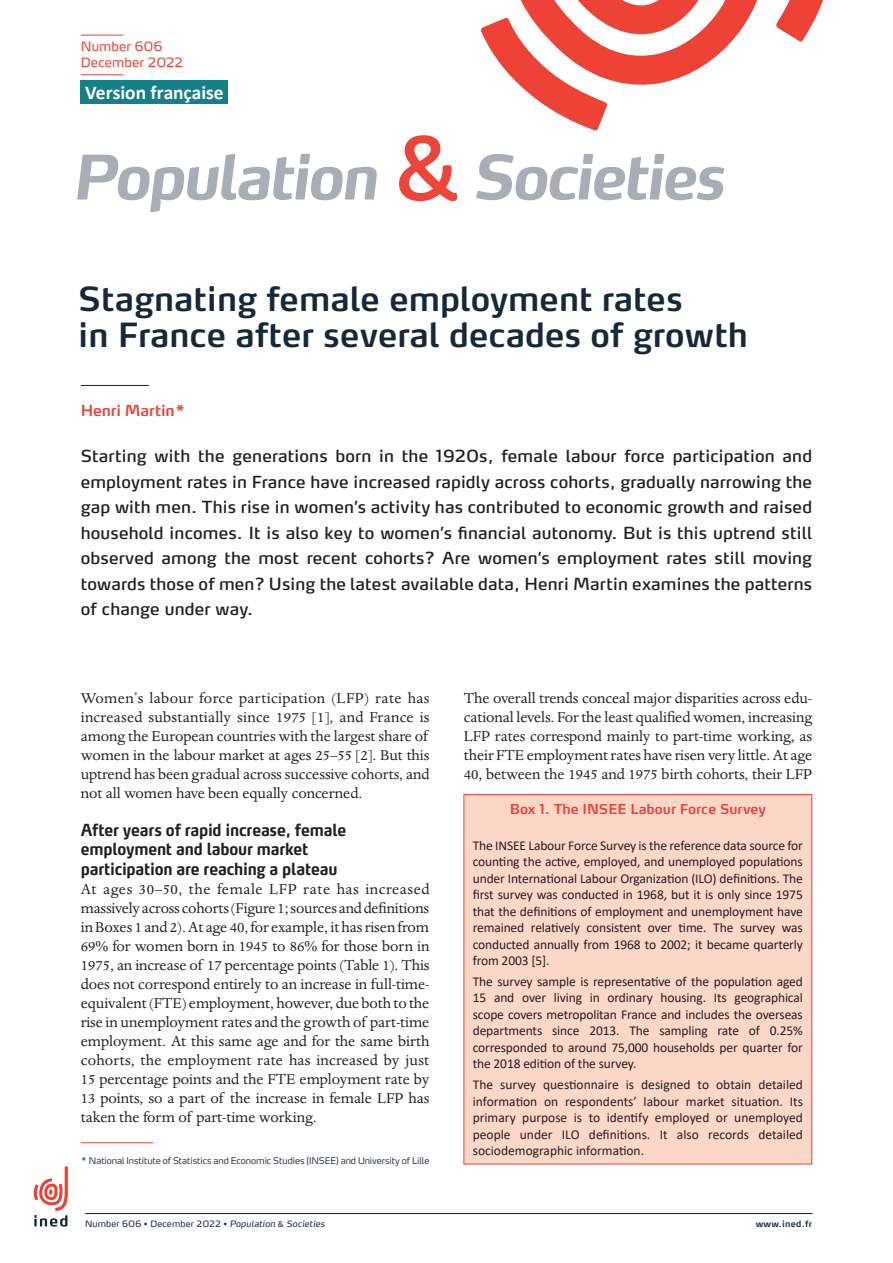
<style>
.page{position:relative;width:893px;height:1263px;background:#fff}
.page>*{position:absolute;margin:0;border:0;box-sizing:border-box;transform-origin:0 0}
.t1{font:italic 700 60.75px "Max OT";letter-spacing:-.05em;color:#a8adb6}
.Titre_Edito{font:600 33px/36px "Max OT";color:#172938}
.Notes_bas_de_page{font:700 19.5px "Calibri";color:#fff}
.Paragraphe_sans_retr{font:16.5px/19px "Dante MT Std";letter-spacing:-.005em;color:#231f20;text-align:justify}
.Auteurs{font:16.5px/25.5px "Max OT";letter-spacing:.01em;color:#231f20;text-align:justify}
.Inter-titre_edito{font:700 16.5px/19px "Max OT";letter-spacing:-.015em;color:#231f20;scale:.9 1}
.Auteurs-2{font:600 15px "Max OT";letter-spacing:-.01em;color:#ee4237}
.t2{font:13.5px/16.5px "Calibri";letter-spacing:-.01em;color:#231f20;text-align:justify}
.Titre_tableau{font:600 13.5px "Max OT";color:#ee4237}
.t3{font:12.75px "Max OT";letter-spacing:.01em;color:#ee4237}
.Notes_bas_de_page-2{font:300 9px "Max OT";letter-spacing:-.005em;color:#172938}
.t4{font:8.7px "Max OT";letter-spacing:.015em;color:#172938}
.t5{font:600 8.7px "Max OT";letter-spacing:.03em;color:#172938}
.s1{font-family:"Calibri";font-weight:400;font-style:normal;font-size:96px;color:#ee4237}
.s2{font-style:italic}
.s3{font-family:"Calibri"}
</style>
<div class="page">
<hr style="left:81px;top:385px;width:68px;height:1px;background:#231f20">
<hr style="left:81px;top:1142px;width:72px;height:1px;background:#ee4237">
<div style="left:464px;top:795px;width:348px;height:369px;background:#fcd7c8"></div>
<div style="left:463px;top:794px;width:349px;height:370px;border:1px solid #ee4237"></div>
<svg style="left:34px;top:1166px;width:34px;height:60px"></svg>
<hr style="left:85px;top:1213px;width:727px;height:1px;background:#172938">
<svg style="left:776px;top:0;width:47px;height:42px"></svg>
<svg style="left:481px;top:0;width:276px;height:131px"></svg>
<hr style="left:81px;top:74px;width:42px;height:1px;background:#ee4237">
<hr style="left:81px;top:35px;width:42px;height:1px;background:#ee4237">
<div style="left:81px;top:80px;width:147px;height:23px;background:#148087"></div>
<p class="t3" style="left:81px;top:39px;width:83px">Number 606</p>
<p class="t3" style="left:81px;top:54px;width:104px">December 2022</p>
<p class="Notes_bas_de_page" style="left:85px;top:79px;width:140px">Version française</p>
<h1 class="t1" style="left:71px;top:138px;width:655px">Population <span class="s1">&amp;</span> Societies</h1>
<p class="Titre_Edito" style="left:78px;top:281px;width:671px">Stagnating female employment rates<br>in France after several decades of growth</p>
<p class="Auteurs-2" style="left:81px;top:400px;width:107px">Henri Martin*</p>
<p class="Auteurs" style="left:81px;top:443px;width:733px">Starting with the generations born in the 1920s, female labour force participation and employment rates in France have increased rapidly across cohorts, gradually narrowing the gap with men. This rise in women’s activity has contributed to economic growth and raised household incomes. It is also key to women’s financial autonomy. But is this uptrend still observed among the most recent cohorts? Are women’s employment rates still moving towards those of men? Using the latest available data, Henri Martin examines the patterns of change under way.</p>
<p class="Paragraphe_sans_retr" style="left:81px;top:689px;width:350px">Women’s labour force participation (LFP) rate has increased substantially since 1975 [1], and France is among the European countries with the largest share of women in the labour market at ages 25–55 [2]. But this uptrend has been gradual across successive cohorts, and not all women have been equally concerned.</p>
<p class="Inter-titre_edito" style="left:81px;top:821px;width:297px">After years of rapid increase, female employment and labour market participation are reaching a plateau</p>
<p class="Paragraphe_sans_retr" style="left:81px;top:879px;width:350px">At ages 30–50, the female LFP rate has increased massively across cohorts (Figure 1; sources and definitions in Boxes 1 and 2). At age 40, for example, it has risen from 69% for women born in 1945 to 86% for those born in 1975, an increase of 17 percentage points (Table 1). This does not correspond entirely to an increase in full-time&shy;equivalent (FTE) employment, however, due both to the rise in unemployment rates and the growth of part-time employment. At this same age and for the same birth cohorts, the employment rate has increased by just 15 percentage points and the FTE employment rate by 13 points, so a part of the increase in female LFP has taken the form of part-time working.</p>
<p class="Notes_bas_de_page-2" style="left:81px;top:1155px;width:350px">* National Institute of Statistics and Economic Studies (INSEE) and University of Lille</p>
<p class="t4" style="left:85px;top:1218px;width:241px">Number 606 • December 2022 • <span class="s2">Population</span> <span class="s3">&amp;</span> <span class="s2">Societies</span></p>
<p class="Paragraphe_sans_retr" style="left:464px;top:689px;width:350px">The overall trends conceal major disparities across edu&shy;cational levels. For the least qualified women, increasing LFP rates correspond mainly to part-time working, as their FTE employment rates have risen very little. At age 40, between the 1945 and 1975 birth cohorts, their LFP</p>
<p class="Titre_tableau" style="left:510px;top:800px;width:258px">Box 1. The INSEE Labour Force Survey</p>
<p class="t2" style="left:473px;top:836px;width:332px">The INSEE Labour Force Survey is the reference data source for counting the active, employed, and unemployed populations under International Labour Organization (ILO) definitions. The first survey was conducted in 1968, but it is only since 1975 that the definitions of employment and unemployment have remained relatively consistent over time. The survey was conducted annually from 1968 to 2002; it became quarterly from 2003 [5].</p>
<p class="t2" style="left:473px;top:973px;width:332px">The survey sample is representative of the population aged 15 and over living in ordinary housing. Its geographical scope covers metropolitan France and includes the overseas departments since 2013. The sampling rate of 0.25% corresponded to around 75,000 households per quarter for the 2018 edition of the survey.</p>
<p class="t2" style="left:473px;top:1076px;width:332px">The survey questionnaire is designed to obtain detailed information on respondents’ labour market situation. Its primary purpose is to identify employed or unemployed people under ILO definitions. It also records detailed sociodemographic information.</p>
<p class="t5" style="left:756px;top:1218px;width:58px">www.ined.fr</p>
</div>
